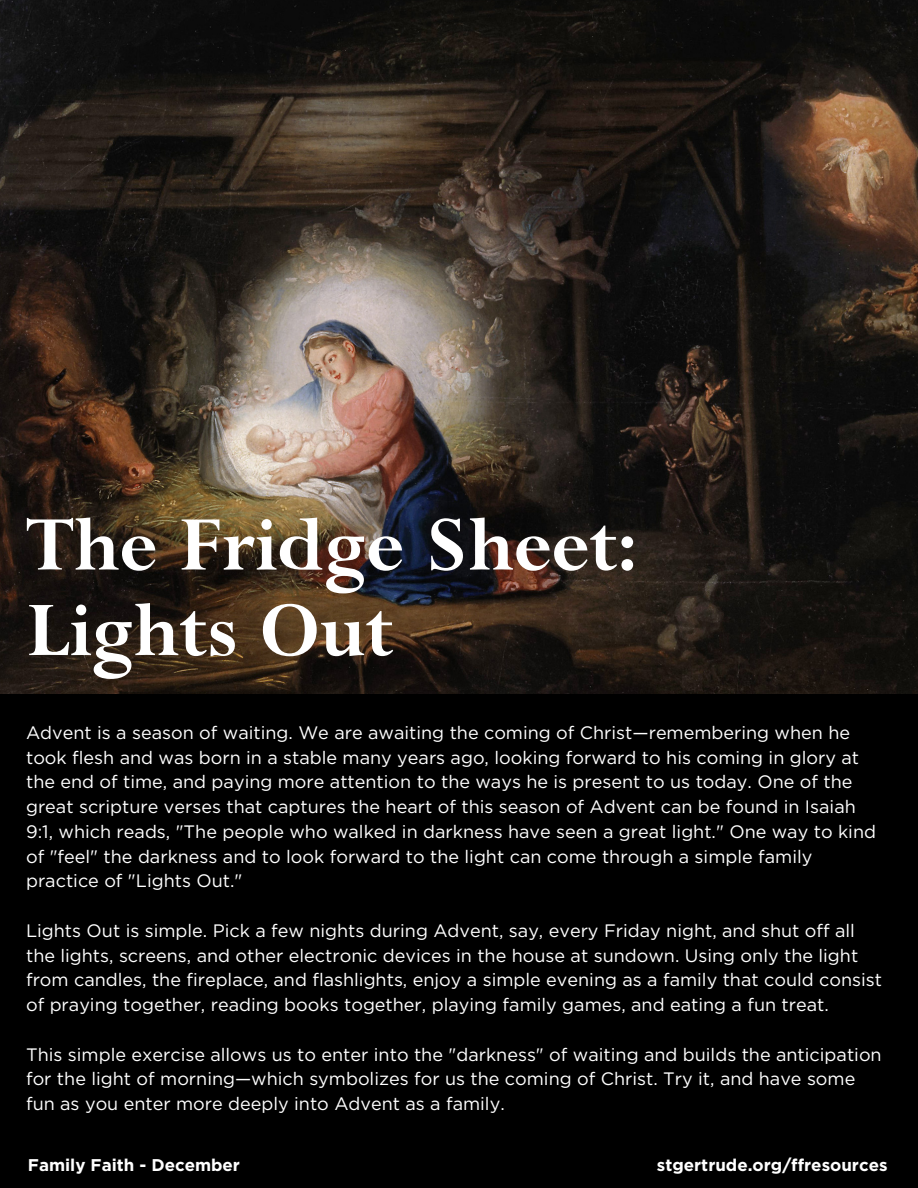
<style>
.page{position:relative;width:918px;height:1188px;background:#000}
.page>*{position:absolute;margin:0;border:0;box-sizing:border-box;transform-origin:0 0}
.t1{font:85.95px "Bronte Bold SWFTE";color:#fff}
.t2{font:18px/24.8px "Gotham";color:#fff}
.t3{font:700 16.95px "Gotham";color:#fff}
</style>
<div class="page">
<img style="left:0;top:0;width:918px;height:693px">
<p class="t1" style="left:26px;top:495px;width:613px">The Fridge Sheet:</p>
<p class="t1" style="left:26px;top:580px;width:368px">Lights Out</p>
<p class="t2" style="left:26px;top:721px;width:852px">Advent is a season of waiting. We are awaiting the coming of Christ—remembering when he took flesh and was born in a stable many years ago, looking forward to his coming in glory at the end of time, and paying more attention to the ways he is present to us today. One of the great scripture verses that captures the heart of this season of Advent can be found in Isaiah 9:1, which reads, "The people who walked in darkness have seen a great light." One way to kind of "feel" the darkness and to look forward to the light can come through a simple family practice of "Lights Out."</p>
<p class="t2" style="left:26px;top:919px;width:858px">Lights Out is simple. Pick a few nights during Advent, say, every Friday night, and shut off all the lights, screens, and other electronic devices in the house at sundown. Using only the light from candles, the fireplace, and flashlights, enjoy a simple evening as a family that could consist of praying together, reading books together, playing family games, and eating a fun treat.</p>
<p class="t2" style="left:26px;top:1043px;width:857px">This simple exercise allows us to enter into the "darkness" of waiting and builds the anticipation for the light of morning—which symbolizes for us the coming of Christ. Try it, and have some fun as you enter more deeply into Advent as a family.</p>
<p class="t3" style="left:28px;top:1158px;width:214px">Family Faith - December</p>
<p class="t3" style="left:657px;top:1157px;width:232px">stgertrude.org/ffresources</p>
</div>
